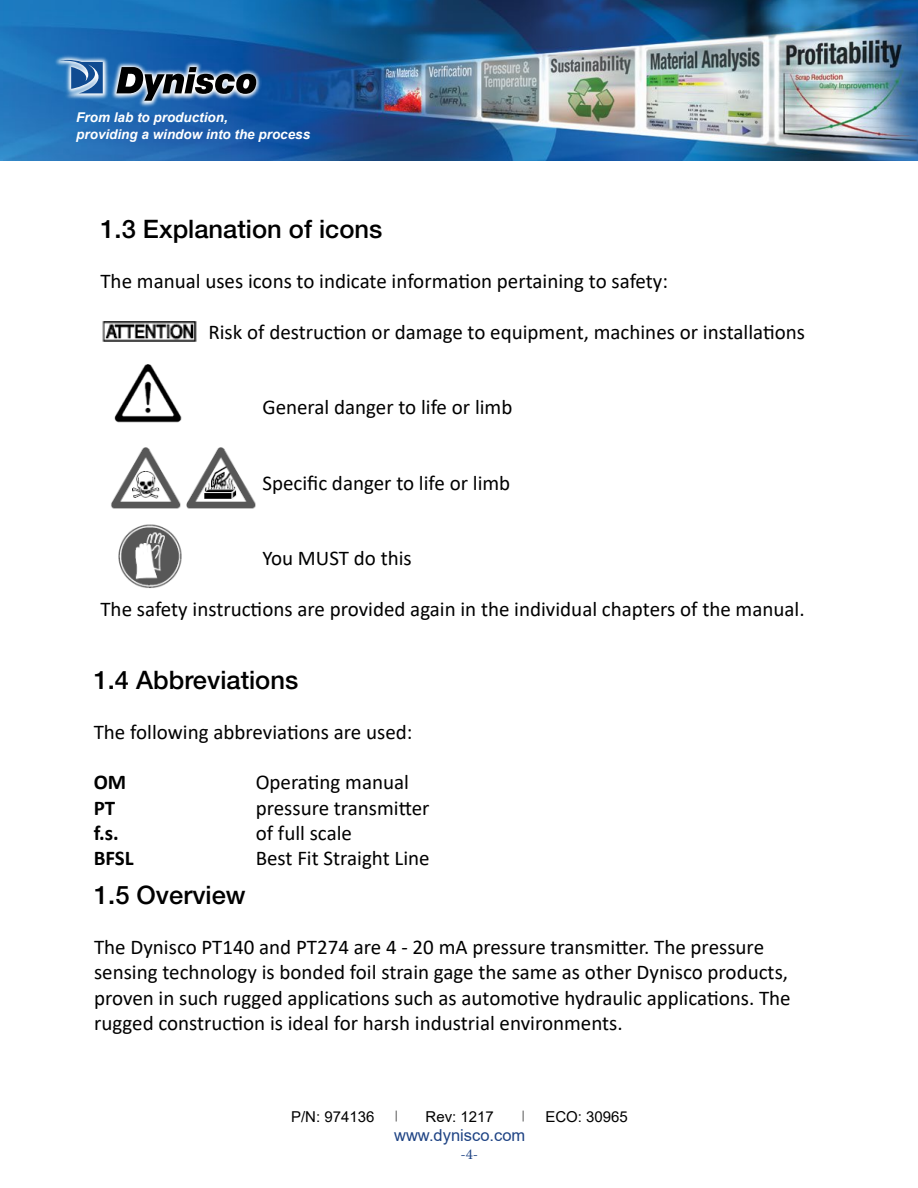
<style>
.page{position:relative;width:918px;height:1188px;background:#fff}
.page>*{position:absolute;margin:0;border:0;box-sizing:border-box;transform-origin:0 0}
.t1{font:500 25.5px "Helvetica Neue LT Std";color:#000}
.t2{font:21px/25.2px "Calibri";color:#000}
.t3{font:700 21px "Calibri";color:#000}
.t4{font:16.5px "Arial";color:#1e4384}
.t5{font:15px "Arial";color:#000}
.t6{font:15px "Minion Pro";color:#1e4384}
.t7{font:italic 700 13.5px/17.1px "Arial";color:#fff}
</style>
<div class="page">
<svg style="left:522px;top:1111px;width:2px;height:11px"></svg>
<img style="left:0;top:0;width:918px;height:161px">
<img style="left:114px;top:364px;width:68px;height:59px">
<img style="left:111px;top:447px;width:145px;height:62px">
<img style="left:118px;top:524px;width:64px;height:64px">
<img style="left:102px;top:321px;width:95px;height:21px">
<p class="t7" style="left:76px;top:109px;width:236px">From lab to production,<br>providing a window into the process</p>
<p class="t1" style="left:100px;top:214px;width:284px">1.3 Explanation of icons</p>
<p class="t2" style="left:100px;top:268px;width:569px">The manual uses icons to indicate information pertaining to safety:</p>
<p class="t2" style="left:208px;top:319px;width:598px">Risk of destruction or damage to equipment, machines or installations</p>
<p class="t2" style="left:262px;top:394px;width:251px">General danger to life or limb</p>
<p class="t2" style="left:262px;top:470px;width:249px">Specific danger to life or limb</p>
<p class="t2" style="left:262px;top:545px;width:151px">You MUST do this</p>
<p class="t2" style="left:100px;top:596px;width:706px">The safety instructions are provided again in the individual chapters of the manual.</p>
<p class="t1" style="left:94px;top:664px;width:206px">1.4 Abbreviations</p>
<p class="t2" style="left:94px;top:719px;width:320px">The following abbreviations are used:</p>
<p class="t3" style="left:94px;top:768px;width:34px">OM</p>
<p class="t2" style="left:256px;top:769px;width:155px">Operating manual</p>
<p class="t3" style="left:94px;top:793px;width:23px">PT</p>
<p class="t2" style="left:256px;top:794px;width:175px">pressure transmitter</p>
<p class="t3" style="left:94px;top:818px;width:27px">f.s.</p>
<p class="t2" style="left:256px;top:820px;width:98px">of full scale</p>
<p class="t3" style="left:94px;top:843px;width:41px">BFSL</p>
<p class="t2" style="left:256px;top:845px;width:175px">Best Fit Straight Line</p>
<p class="t1" style="left:94px;top:880px;width:153px">1.5 Overview</p>
<p class="t2" style="left:94px;top:934px;width:698px">The Dynisco PT140 and PT274 are 4 - 20 mA pressure transmitter. The pressure sensing technology is bonded foil strain gage the same as other Dynisco products, proven in such rugged applications such as automotive hydraulic applications. The rugged construction is ideal for harsh industrial environments.</p>
<p class="t5" style="left:291px;top:1106px;width:85px">P/N: 974136</p>
<p class="t5" style="left:426px;top:1106px;width:70px">Rev: 1217</p>
<p class="t5" style="left:545px;top:1106px;width:84px">ECO: 30965</p>
<p class="t4" style="left:394px;top:1124px;width:133px">www.dynisco.com</p>
<p class="t6" style="left:460px;top:1145px;width:19px">-4-</p>
</div>
